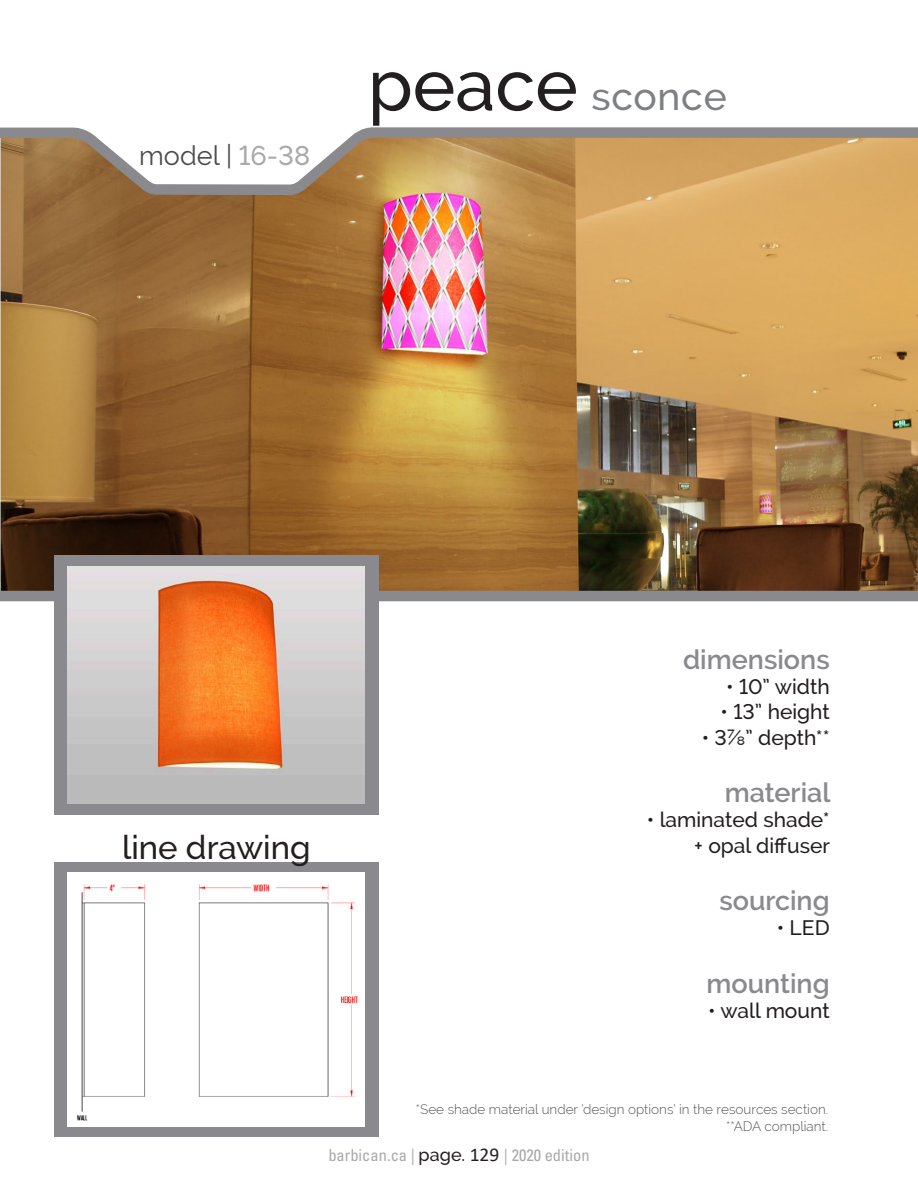
<style>
.page{position:relative;width:918px;height:1188px;background:#fff}
.page>*{position:absolute;margin:0;border:0;box-sizing:border-box;transform-origin:0 0}
.t1{font:500 39px "Raleway";letter-spacing:.02em;color:#7e8083}
.t2{font:500 33px "Raleway";color:#231f20}
.t3{font:600 27px "Raleway";color:#8a8a8e}
.t4{font:27px "Raleway";color:#4b4c4d}
.t5{font:500 21px "Raleway";color:#231f20}
.t6{font:condensed 16.5px "Univers LT Std";color:#a9a8aa}
.t7{font:300 13.5px "Raleway";color:#57585a}
.s1{font-weight:500;color:#a9a8aa}
.s2{font-size:72px;color:#231f20}
.s3{font-family:"Raleway";font-weight:500;font-stretch:normal;font-size:18px;color:#231f20}
.s4{font-family:"Calibri";font-stretch:normal;font-size:19.5px;color:#231f20}
</style>
<div class="page">
<div style="left:54px;top:862px;width:325px;height:275px;background:#8a8a8e"></div>
<img style="left:1px;top:207px;width:917px;height:384px">
<div style="left:54px;top:555px;width:324px;height:260px;background:#8a8a8e"></div>
<div style="left:0;top:591px;width:918px;height:10px;background:#8a8a8e"></div>
<svg style="left:0;top:127px;width:918px;height:80px"></svg>
<div style="left:68px;top:872px;width:297px;height:254px;background:#fff"></div>
<img style="left:68px;top:566px;width:297px;height:238px">
<p class="t4" style="left:139px;top:140px;width:173px">model | <span class="s1">16-38</span></p>
<p class="t1" style="left:368px;top:74px;width:360px"><span class="s2">peace</span> sconce</p>
<h2 class="t2" style="left:122px;top:828px;width:190px">line drawing</h2>
<p class="t3" style="left:683px;top:644px;width:148px">dimensions</p>
<p class="t5" style="left:726px;top:675px;width:105px">• 10” width</p>
<p class="t5" style="left:721px;top:700px;width:111px">• 13” height</p>
<p class="t5" style="left:702px;top:725px;width:129px">• 3⅞” depth**</p>
<p class="t3" style="left:725px;top:777px;width:107px">material</p>
<p class="t5" style="left:647px;top:808px;width:184px">• laminated shade*</p>
<p class="t5" style="left:694px;top:833px;width:137px">+ opal diffuser</p>
<p class="t3" style="left:720px;top:885px;width:112px">sourcing</p>
<p class="t5" style="left:777px;top:916px;width:55px">• LED</p>
<p class="t3" style="left:706px;top:968px;width:125px">mounting</p>
<p class="t5" style="left:708px;top:999px;width:123px">• wall mount</p>
<p class="t7" style="left:416px;top:1102px;width:414px">*See shade material under ‘design options’ in the resources section.</p>
<p class="t7" style="left:726px;top:1118px;width:104px">**ADA compliant.</p>
<p class="t6" style="left:328px;top:1145px;width:263px">barbican.ca | <span class="s3">page.</span> <span class="s4">129</span> | 2020 edition</p>
</div>
